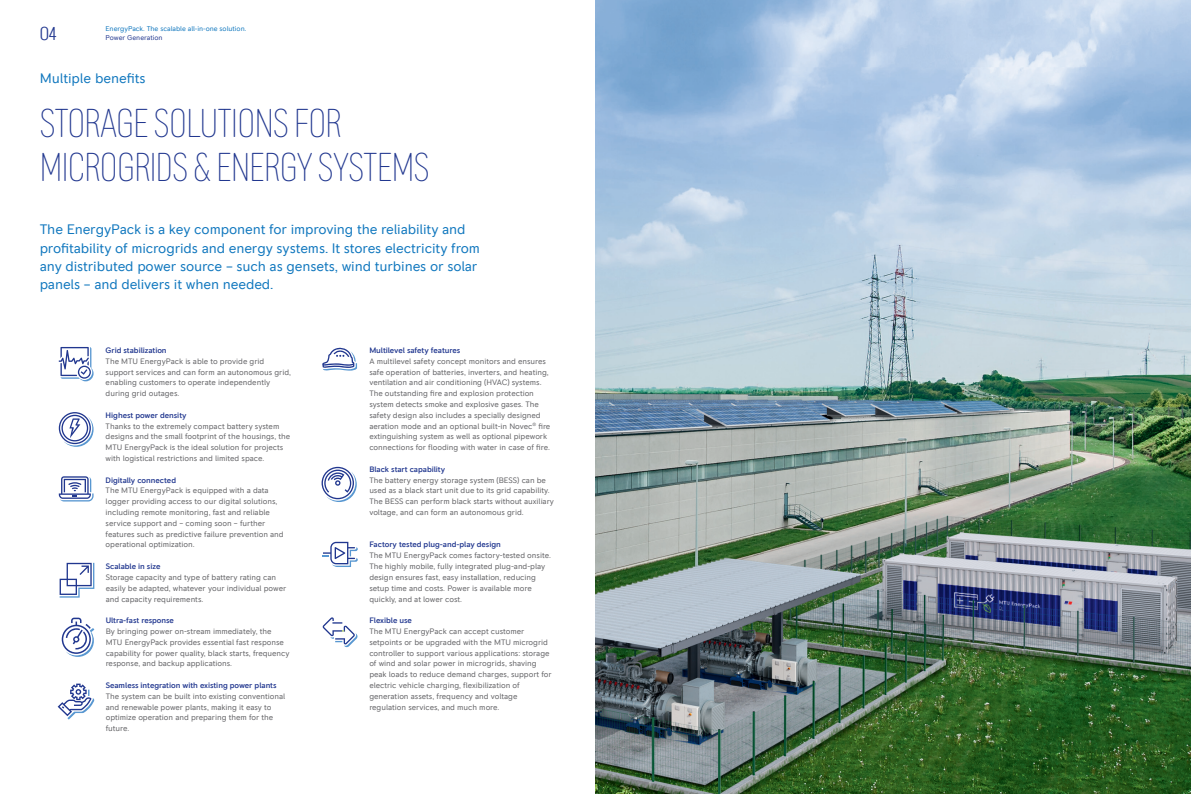
<style>
.page{position:relative;width:1191px;height:794px;background:#fff}
.page>*{position:absolute;margin:0;border:0;box-sizing:border-box;transform-origin:0 0}
.t1{font:200 condensed 40px/44px "RR Pioneer";letter-spacing:-.015em;color:#21378f}
.t2{font:300 condensed 19px "RR Pioneer";color:#21378f}
.t3{font:14px/18.2px "RR Pioneer";letter-spacing:-.01em;color:#1077be}
.t4{font:8px/10.8px "RR Pioneer";letter-spacing:-.005em;color:#636366}
.t5{font:500 8px "RR Pioneer";letter-spacing:-.005em;color:#21378f}
.t6{font:7px "RR Pioneer";letter-spacing:-.005em;color:#1077be}
.t7{font:7px "RR Pioneer";letter-spacing:-.005em;color:#21378f}
</style>
<div class="page">
<svg style="left:323px;top:542px;width:35px;height:25px"></svg>
<svg style="left:323px;top:617px;width:34px;height:30px"></svg>
<svg style="left:60px;top:563px;width:34px;height:34px"></svg>
<svg style="left:62px;top:617px;width:32px;height:40px"></svg>
<svg style="left:58px;top:683px;width:36px;height:36px"></svg>
<svg style="left:322px;top:347px;width:35px;height:24px"></svg>
<svg style="left:321px;top:467px;width:36px;height:35px"></svg>
<svg style="left:59px;top:347px;width:35px;height:34px"></svg>
<svg style="left:59px;top:412px;width:35px;height:35px"></svg>
<svg style="left:59px;top:476px;width:35px;height:25px"></svg>
<img style="left:595px;top:0;width:596px;height:794px">
<h2 class="t2" style="left:40px;top:22px;width:19px">04</h2>
<p class="t6" style="left:106px;top:24px;width:142px">EnergyPack. The scalable all-in-one solution.</p>
<p class="t7" style="left:106px;top:33px;width:59px">Power Generation</p>
<h3 class="t3" style="left:40px;top:69px;width:107px">Multiple benefits</h3>
<h1 class="t1" style="left:40px;top:101px;width:391px">STORAGE SOLUTIONS FOR<br>MICROGRIDS &amp; ENERGY SYSTEMS</h1>
<p class="t3" style="left:40px;top:220px;width:442px">The EnergyPack is a key component for improving the reliability and profitability of microgrids and energy systems. It stores electricity from any distributed power source – such as gensets, wind turbines or solar panels – and delivers it when needed.</p>
<p class="t5" style="left:106px;top:345px;width:63px">Grid stabilization</p>
<p class="t4" style="left:106px;top:356px;width:187px">The MTU EnergyPack is able to provide grid support services and can form an autonomous grid, enabling customers to operate independently during grid outages.</p>
<p class="t5" style="left:106px;top:410px;width:82px">Highest power density</p>
<p class="t4" style="left:106px;top:420px;width:186px">Thanks to the extremely compact battery system designs and the small footprint of the housings, the MTU EnergyPack is the ideal solution for projects with logistical restrictions and limited space.</p>
<p class="t5" style="left:106px;top:475px;width:72px">Digitally connected</p>
<p class="t4" style="left:106px;top:485px;width:180px">The MTU EnergyPack is equipped with a data logger providing access to our digital solutions, including remote monitoring, fast and reliable service support and – coming soon – further features such as predictive failure prevention and operational optimization.</p>
<p class="t5" style="left:106px;top:561px;width:56px">Scalable in size</p>
<p class="t4" style="left:106px;top:572px;width:182px">Storage capacity and type of battery rating can easily be adapted, whatever your individual power and capacity requirements.</p>
<p class="t5" style="left:106px;top:615px;width:70px">Ultra-fast response</p>
<p class="t4" style="left:106px;top:626px;width:185px">By bringing power on-stream immediately, the MTU EnergyPack provides essential fast response capability for power quality, black starts, frequency response, and backup applications.</p>
<p class="t5" style="left:106px;top:680px;width:172px">Seamless integration with existing power plants</p>
<p class="t4" style="left:106px;top:690px;width:181px">The system can be built into existing conventional and renewable power plants, making it easy to optimize operation and preparing them for the future.</p>
<p class="t5" style="left:369px;top:345px;width:92px">Multilevel safety features</p>
<p class="t4" style="left:369px;top:356px;width:182px">A multilevel safety concept monitors and ensures safe operation of batteries, inverters, and heating, ventilation and air conditioning (HVAC) systems.<br>The outstanding fire and explosion protection system detects smoke and explosive gases. The safety design also includes a specially designed aeration mode and an optional built-in Novec<sup>®</sup> fire extinguishing system as well as optional pipework connections for flooding with water in case of fire.</p>
<p class="t5" style="left:369px;top:464px;width:77px">Black start capability</p>
<p class="t4" style="left:369px;top:474px;width:186px">The battery energy storage system (BESS) can be used as a black start unit due to its grid capability.<br>The BESS can perform black starts without auxiliary voltage, and can form an autonomous grid.</p>
<p class="t5" style="left:369px;top:540px;width:133px">Factory tested plug-and-play design</p>
<p class="t4" style="left:369px;top:550px;width:183px">The MTU EnergyPack comes factory-tested onsite.<br>The highly mobile, fully integrated plug-and-play design ensures fast, easy installation, reducing setup time and costs. Power is available more quickly, and at lower cost.</p>
<p class="t5" style="left:369px;top:615px;width:44px">Flexible use</p>
<p class="t4" style="left:369px;top:626px;width:184px">The MTU EnergyPack can accept customer setpoints or be upgraded with the MTU microgrid controller to support various applications: storage of wind and solar power in microgrids, shaving peak loads to reduce demand charges, support for electric vehicle charging, flexibilization of generation assets, frequency and voltage regulation services, and much more.</p>
</div>
